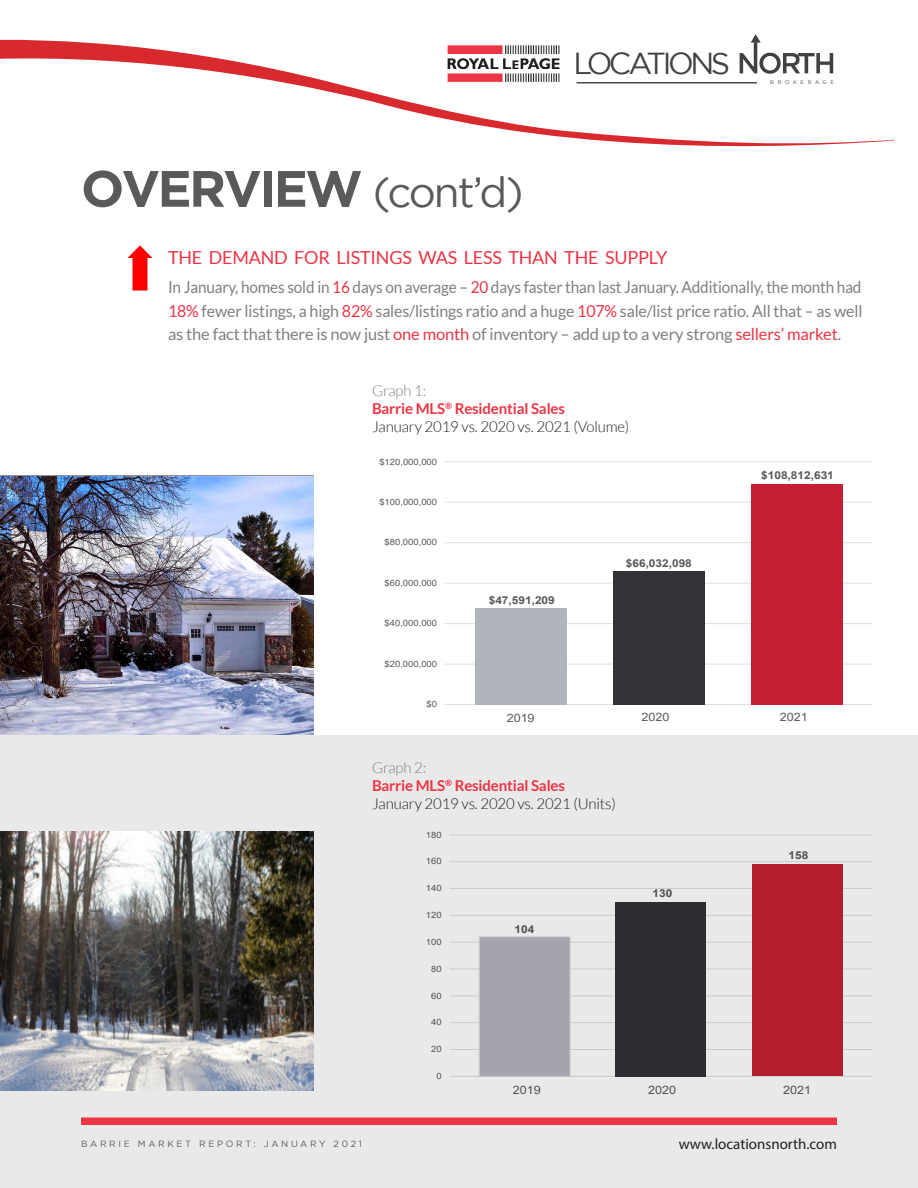
<style>
.page{position:relative;width:918px;height:1188px;background:#fff}
.page>*{position:absolute;margin:0;border:0;box-sizing:border-box;transform-origin:0 0}
.t1{font:700 51px "Gotham";letter-spacing:-.05em;color:#595a5c}
.t2{font:30.3px "Gotham";letter-spacing:-.115em;color:#414141}
.t3{font:18px "Lato";letter-spacing:-.01em;color:#ed3545}
.t4{font:16.5px/23.4px "Lato";letter-spacing:-.01em;color:#807f84;text-align:justify;scale:.93 1}
.t5{font:700 15px/18px "Lato";letter-spacing:-.01em;color:#ed3545}
.t6{font:300 15px "Lato";letter-spacing:-.01em;color:#231f20}
.t7{font:15px "Myriad Pro";color:#231f20}
.t8{font:11.55px "Arial";color:#585959;scale:1.09 1}
.t9{font:700 10.95px "Arial";color:#585959;scale:1.09 1}
.t10{font:9px "Gotham";letter-spacing:.3em;color:#595a5c}
.t11{font:8.7px "Arial";color:#585959;scale:1.09 1}
.t12{font:5.25px "Gotham";letter-spacing:.7em;color:#414141}
.s1{font-weight:400;font-size:42px}
.s2{color:#ed3545}
.s3{font-weight:300;color:#807f84}
</style>
<div class="page">
<div style="left:0;top:735px;width:918px;height:453px;background:#eae9ea"></div>
<svg style="left:128px;top:245px;width:24px;height:46px"></svg>
<div style="left:81px;top:1118px;width:756px;height:7px;background:#ed3545"></div>
<img style="left:0;top:831px;width:313px;height:260px">
<img style="left:0;top:476px;width:314px;height:259px">
<hr style="left:450px;top:1076px;width:422px;height:1px;background:#dcdddf">
<hr style="left:450px;top:1049px;width:422px;height:1px;background:#dcdddf">
<hr style="left:450px;top:1022px;width:422px;height:1px;background:#dcdddf">
<hr style="left:450px;top:996px;width:422px;height:1px;background:#dcdddf">
<hr style="left:450px;top:969px;width:422px;height:1px;background:#dcdddf">
<hr style="left:450px;top:942px;width:422px;height:1px;background:#dcdddf">
<hr style="left:450px;top:915px;width:422px;height:1px;background:#dcdddf">
<hr style="left:450px;top:888px;width:422px;height:1px;background:#dcdddf">
<hr style="left:450px;top:861px;width:422px;height:1px;background:#dcdddf">
<hr style="left:450px;top:835px;width:422px;height:1px;background:#dcdddf">
<div style="left:479px;top:937px;width:91px;height:139px;background:#a3a4ad"></div>
<div style="left:479px;top:936px;width:92px;height:141px;border:1px solid #dcdddf"></div>
<div style="left:616px;top:902px;width:90px;height:174px;background:#323336"></div>
<div style="left:752px;top:864px;width:91px;height:212px;background:#b31d2e"></div>
<hr style="left:445px;top:704px;width:427px;height:1px;background:#dcdddf">
<hr style="left:445px;top:664px;width:427px;height:1px;background:#dcdddf">
<hr style="left:445px;top:623px;width:427px;height:1px;background:#dcdddf">
<hr style="left:445px;top:583px;width:427px;height:1px;background:#dcdddf">
<hr style="left:445px;top:542px;width:427px;height:1px;background:#dcdddf">
<hr style="left:445px;top:502px;width:427px;height:1px;background:#dcdddf">
<hr style="left:445px;top:462px;width:427px;height:1px;background:#dcdddf">
<div style="left:475px;top:608px;width:92px;height:97px;background:#b2b4bd"></div>
<div style="left:613px;top:571px;width:92px;height:134px;background:#323336"></div>
<div style="left:751px;top:484px;width:92px;height:221px;background:#c42033"></div>
<svg style="left:0;top:37px;width:894px;height:110px"></svg>
<p class="t1" style="left:81px;top:159px;width:444px">OVERVIEW <span class="s1">(cont’d)</span></p>
<h2 class="t2" style="left:573px;top:46px;width:158px">LOCATIONS</h2>
<p class="t12" style="left:770px;top:80px;width:65px">BROKERAGE</p>
<p class="t3" style="left:168px;top:247px;width:501px">THE DEMAND FOR LISTINGS WAS LESS THAN THE SUPPLY</p>
<p class="t4" style="left:168px;top:275px;width:748px">In January, homes sold in <span class="s2">16</span> days on average – <span class="s2">20</span> days faster than last January. Additionally, the month had <span class="s2">18%</span> fewer listings, a high <span class="s2">82%</span> sales/listings ratio and a huge <span class="s2">107%</span> sale/list price ratio. All that – as well as the fact that there is now just <span class="s2">one month</span> of inventory – add up to a very strong <span class="s2">sellers’ market</span>.</p>
<p class="t5" style="left:372px;top:381px;width:195px"><span class="s3">Graph 1:<br></span>Barrie MLS<sup>®</sup> Residential Sales</p>
<p class="t6" style="left:372px;top:419px;width:259px">January 2019 vs. 2020 vs. 2021 (Volume)</p>
<p class="t11" style="left:379px;top:455px;width:55px">$120,000,000</p>
<p class="t11" style="left:379px;top:496px;width:55px">$100,000,000</p>
<p class="t11" style="left:385px;top:536px;width:50px">$80,000,000</p>
<p class="t11" style="left:385px;top:577px;width:50px">$60,000,000</p>
<p class="t11" style="left:385px;top:617px;width:50px">$40,000,000</p>
<p class="t11" style="left:385px;top:658px;width:50px">$20,000,000</p>
<p class="t11" style="left:427px;top:698px;width:11px">$0</p>
<p class="t9" style="left:489px;top:592px;width:62px">$47,591,209</p>
<p class="t9" style="left:626px;top:555px;width:62px">$66,032,098</p>
<p class="t9" style="left:761px;top:468px;width:68px">$108,812,631</p>
<p class="t8" style="left:507px;top:709px;width:27px">2019</p>
<p class="t8" style="left:642px;top:709px;width:27px">2020</p>
<p class="t8" style="left:780px;top:709px;width:27px">2021</p>
<p class="t5" style="left:372px;top:758px;width:195px"><span class="s3">Graph 2:<br></span>Barrie MLS<sup>®</sup> Residential Sales</p>
<p class="t6" style="left:372px;top:795px;width:245px">January 2019 vs. 2020 vs. 2021 (Units)</p>
<p class="t10" style="left:81px;top:1139px;width:283px">BARRIE MARKET REPORT: JANUARY 2021</p>
<p class="t11" style="left:426px;top:829px;width:16px">180</p>
<p class="t11" style="left:426px;top:855px;width:16px">160</p>
<p class="t11" style="left:426px;top:882px;width:16px">140</p>
<p class="t11" style="left:426px;top:909px;width:16px">120</p>
<p class="t11" style="left:426px;top:936px;width:16px">100</p>
<p class="t11" style="left:431px;top:963px;width:11px">80</p>
<p class="t11" style="left:431px;top:990px;width:11px">60</p>
<p class="t11" style="left:431px;top:1016px;width:11px">40</p>
<p class="t11" style="left:431px;top:1043px;width:11px">20</p>
<p class="t11" style="left:436px;top:1070px;width:6px">0</p>
<p class="t9" style="left:515px;top:922px;width:20px">104</p>
<p class="t9" style="left:653px;top:886px;width:20px">130</p>
<p class="t9" style="left:788px;top:847px;width:20px">158</p>
<p class="t8" style="left:513px;top:1082px;width:27px">2019</p>
<p class="t8" style="left:648px;top:1082px;width:27px">2020</p>
<p class="t8" style="left:783px;top:1082px;width:27px">2021</p>
<p class="t7" style="left:679px;top:1134px;width:160px">www.locationsnorth.com</p>
</div>
